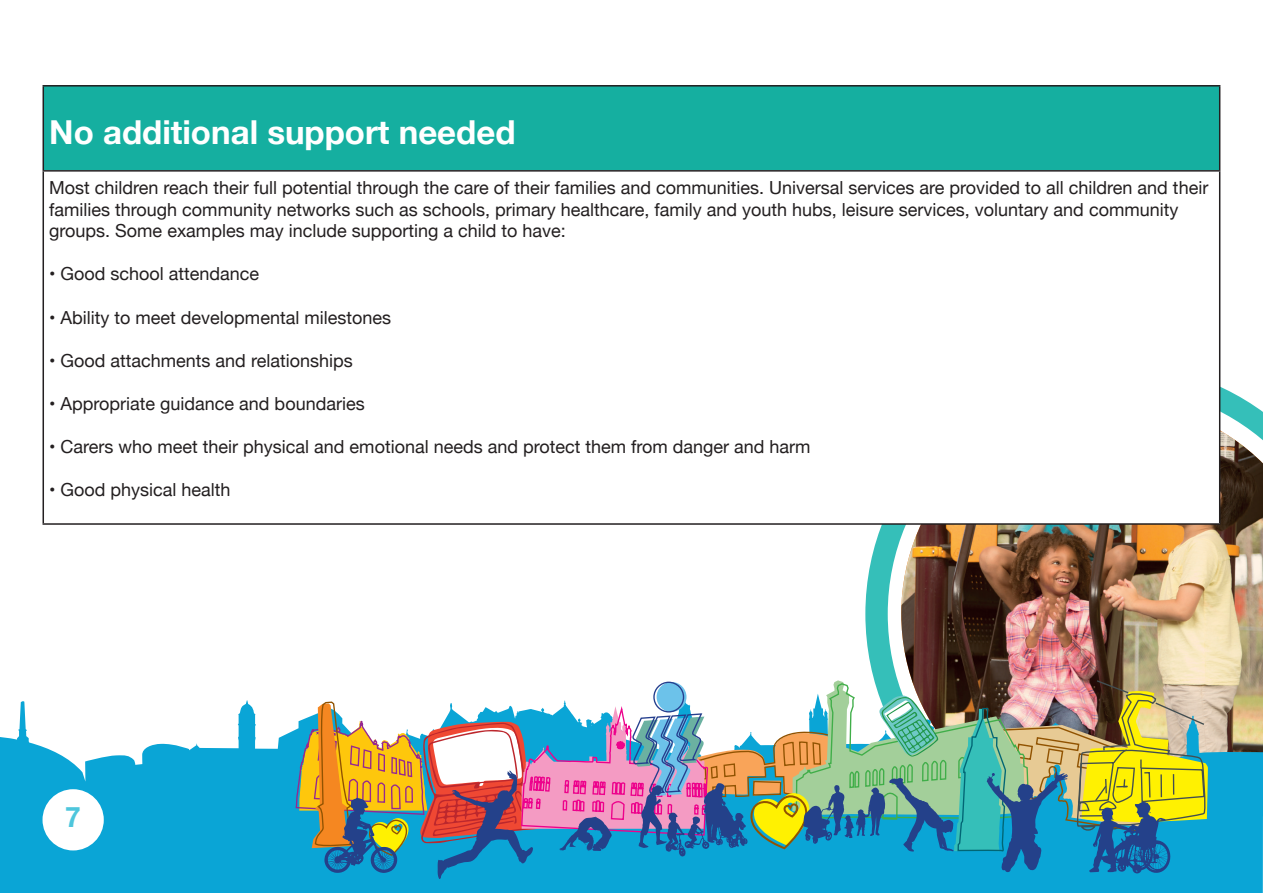
<style>
.page{position:relative;width:1263px;height:893px;background:#fff}
.page>*{position:absolute;margin:0;border:0;box-sizing:border-box;transform-origin:0 0}
.t1{font:700 33px "Helvetica Neue";color:#fff}
.t2{font:700 28.2px "Helvetica Neue";color:#4ec6dc}
.t3{font:18px/21.6px "Helvetica Neue";color:#231f20}
</style>
<div class="page">
<img style="left:1030px;top:402px;width:233px;height:292px">
<svg style="left:0;top:694px;width:1263px;height:199px;fill:#0aa5d6"></svg>
<img style="left:865px;top:525px;width:165px;height:114px">
<img style="left:295px;top:639px;width:913px;height:244px">
<div style="left:43px;top:789px;width:61px;height:61px;background:#fff;border-radius:50%"></div>
<div style="left:43px;top:86px;width:1177px;height:85px;background:#15afa0"></div>
<div style="left:43px;top:171px;width:1177px;height:353px;background:#fff"></div>
<hr style="left:43px;top:172px;width:1px;height:351px;background:#231f20">
<hr style="left:1219px;top:172px;width:1px;height:351px;background:#231f20">
<hr style="left:43px;top:523px;width:1177px;height:2px;background:#231f20">
<hr style="left:43px;top:85px;width:1177px;height:2px;background:#231f20">
<hr style="left:43px;top:87px;width:1px;height:83px;background:#231f20">
<hr style="left:1219px;top:87px;width:1px;height:83px;background:#231f20">
<hr style="left:43px;top:170px;width:1177px;height:2px;background:#231f20">
<h1 class="t1" style="left:49px;top:107px;width:468px">No additional support needed</h1>
<p class="t3" style="left:49px;top:178px;width:1160px">Most children reach their full potential through the care of their families and communities. Universal services are provided to all children and their families through community networks such as schools, primary healthcare, family and youth hubs, leisure services, voluntary and community groups. Some examples may include supporting a child to have:</p>
<p class="t3" style="left:49px;top:264px;width:212px">• Good school attendance</p>
<p class="t3" style="left:49px;top:307px;width:343px">• Ability to meet developmental milestones</p>
<p class="t3" style="left:49px;top:351px;width:305px">• Good attachments and relationships</p>
<p class="t3" style="left:49px;top:394px;width:317px">• Appropriate guidance and boundaries</p>
<p class="t3" style="left:49px;top:437px;width:763px">• Carers who meet their physical and emotional needs and protect them from danger and harm</p>
<p class="t3" style="left:49px;top:480px;width:183px">• Good physical health</p>
<h2 class="t2" style="left:65px;top:795px;width:17px">7</h2>
</div>
